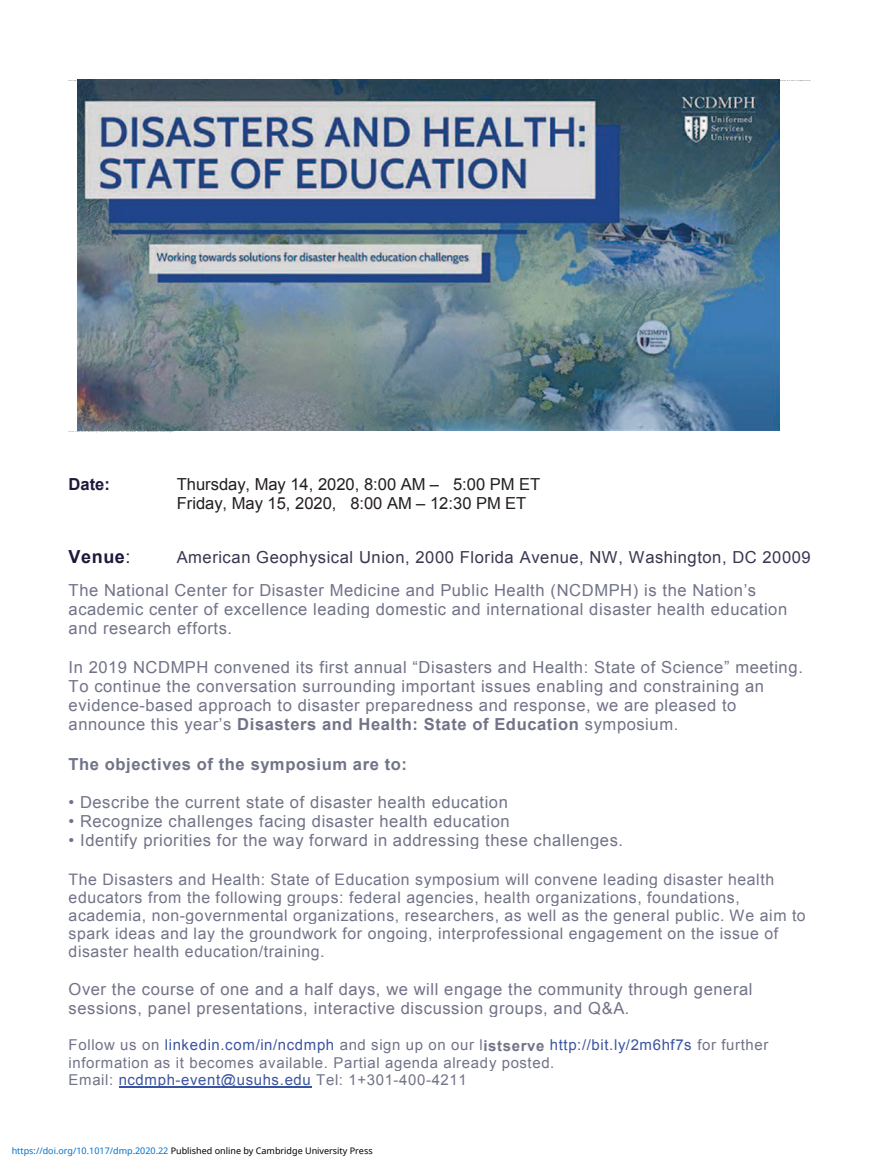
<style>
.page{position:relative;width:878px;height:1175px;background:#fff}
.page>*{position:absolute;margin:0;border:0;box-sizing:border-box;transform-origin:0 0}
.t1{font:700 18px "Arial";letter-spacing:.03em;color:#1f183b}
.t2{font:16.5px/19px "Arial";letter-spacing:.03em;color:#717388}
.t3{font:16.5px/19px "Arial";color:#231f20}
.t4{font:16.5px "Arial";letter-spacing:.03em;color:#3a364f}
.t5{font:700 16.5px "Arial";letter-spacing:.03em;color:#717388}
.t6{font:700 16.5px "Arial";color:#1f183b}
.t7{font:15.9px/18.1px "Arial";letter-spacing:.035em;color:#717388}
.t8{font:15px/17.5px "Arial";letter-spacing:.045em;color:#717388}
.t9{font:9px "Noto Sans";color:#000}
.s1{font-weight:400}
.s2{font-weight:700}
.s3{color:#3a54a1}
.s4{color:#0172cf}
</style>
<div class="page">
<hr style="left:119px;top:1086px;width:192px;height:1px;background:#3a54a1">
<img style="left:77px;top:79px;width:702px;height:351px">
<p class="t6" style="left:69px;top:473px;width:43px">Date:</p>
<p class="t3" style="left:177px;top:475px;width:365px">Thursday, May 14, 2020, 8:00 AM – 5:00 PM ET<br>Friday, May 15, 2020, 8:00 AM – 12:30 PM ET</p>
<p class="t1" style="left:69px;top:544px;width:63px">Venue<span class="s1">:</span></p>
<p class="t4" style="left:177px;top:546px;width:635px">American Geophysical Union, 2000 Florida Avenue, NW, Washington, DC 20009</p>
<p class="t2" style="left:69px;top:580px;width:720px">The National Center for Disaster Medicine and Public Health (NCDMPH) is the Nation’s academic center of excellence leading domestic and international disaster health education and research efforts.</p>
<p class="t2" style="left:69px;top:658px;width:735px">In 2019 NCDMPH convened its first annual “Disasters and Health: State of Science” meeting.<br>To continue the conversation surrounding important issues enabling and constraining an evidence-based approach to disaster preparedness and response, we are pleased to announce this year’s <span class="s2">Disasters and Health: State of Education</span> symposium.</p>
<p class="t5" style="left:69px;top:752px;width:340px">The objectives of the symposium are to:</p>
<p class="t2" style="left:69px;top:792px;width:441px">• Describe the current state of disaster health education</p>
<p class="t2" style="left:69px;top:811px;width:442px">• Recognize challenges facing disaster health education</p>
<p class="t2" style="left:69px;top:830px;width:556px">• Identify priorities for the way forward in addressing these challenges.</p>
<p class="t7" style="left:69px;top:870px;width:738px">The Disasters and Health: State of Education symposium will convene leading disaster health educators from the following groups: federal agencies, health organizations, foundations, academia, non-governmental organizations, researchers, as well as the general public. We aim to spark ideas and lay the groundwork for ongoing, interprofessional engagement on the issue of disaster health education/training.</p>
<p class="t2" style="left:69px;top:980px;width:685px">Over the course of one and a half days, we will engage the community through general sessions, panel presentations, interactive discussion groups, and Q&amp;A.</p>
<p class="t8" style="left:69px;top:1036px;width:701px">Follow us on <span class="s3">linkedin.com/in/ncdmph</span> and sign up on our l<span class="s2">istserve</span> <span class="s3">http://bit.ly/2m6hf7s</span> for further information as it becomes available. Partial agenda already posted.<br>Email: <span class="s3">ncdmph-event@usuhs.edu</span> Tel: 1+301-400-4211</p>
<p class="t9" style="left:12px;top:1143px;width:362px"><span class="s4">https://doi.org/10.1017/dmp.2020.22</span> Published online by Cambridge University Press</p>
</div>
